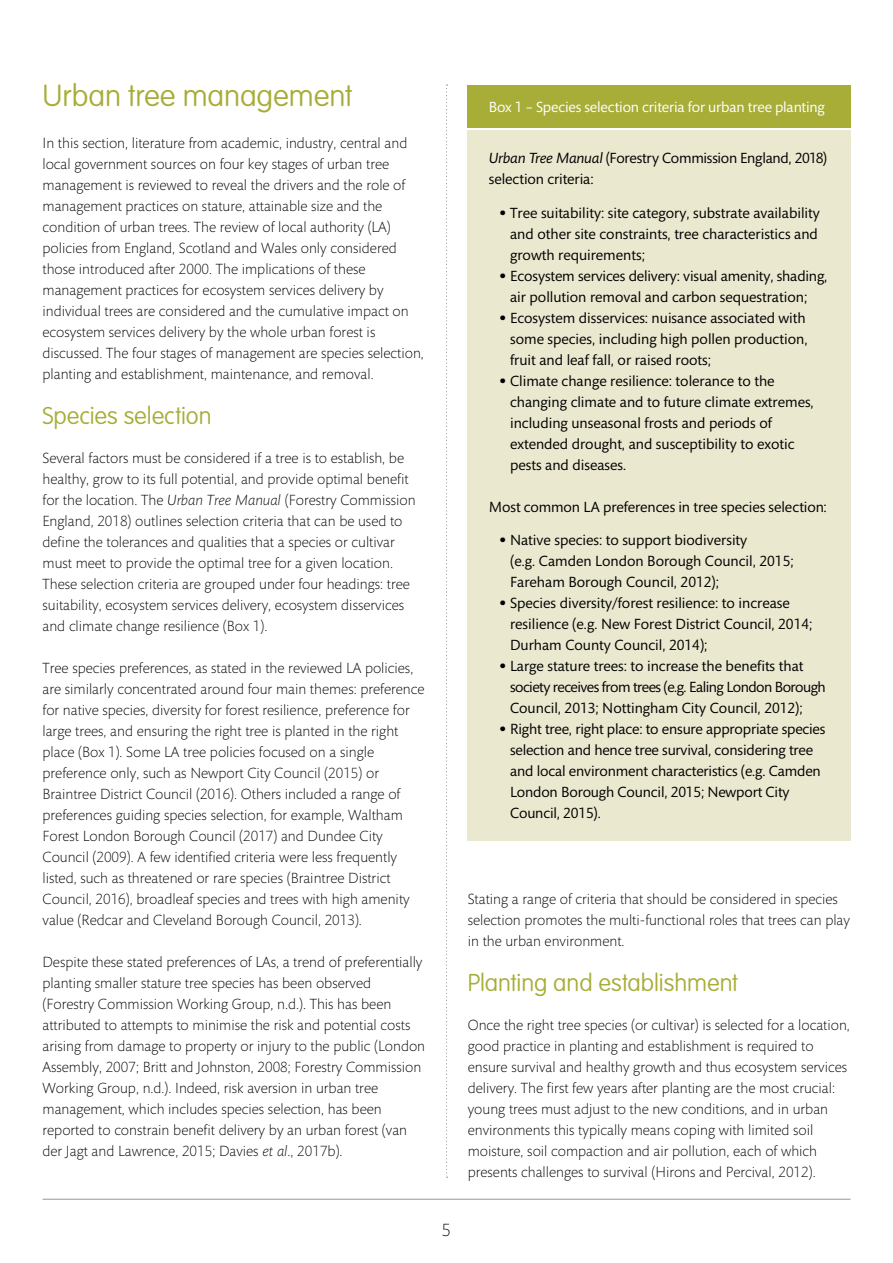
<style>
.page{position:relative;width:893px;height:1263px;background:#fff}
.page>*{position:absolute;margin:0;border:0;box-sizing:border-box;transform-origin:0 0}
.fc-h1{font:300 30px "VAG Rounded Next";letter-spacing:-.005em;color:#a7ad37}
.fc-h2{font:300 24px "VAG Rounded Next";color:#a7ad37}
.fc-f-pg-number-centr{font:300 18px "Mundo Sans";color:#000}
.fc-b-body{font:300 15px/21px "Mundo Sans";color:#000}
.FC__Body{font:15px/21px "Mundo Sans";color:#000}
.t1{font:15px "Mundo Sans";letter-spacing:-.01em;color:#fff}
.s1{font-style:italic}
.s2{font-size:24px}
</style>
<div class="page">
<svg style="left:446px;top:84px;width:1px;height:1094px"></svg>
<hr style="left:43px;top:1199px;width:807px;height:1px;background:#939598">
<div style="left:468px;top:131px;width:383px;height:710px;background:#eae8cf"></div>
<div style="left:468px;top:85px;width:383px;height:43px;background:#a7ad37"></div>
<p class="fc-h1" style="left:43px;top:78px;width:311px">Urban tree management</p>
<p class="fc-b-body" style="left:43px;top:133px;width:383px">In this section, literature from academic, industry, central and local government sources on four key stages of urban tree management is reviewed to reveal the drivers and the role of management practices on stature, attainable size and the condition of urban trees. The review of local authority (LA) policies from England, Scotland and Wales only considered those introduced after 2000. The implications of these management practices for ecosystem services delivery by individual trees are considered and the cumulative impact on ecosystem services delivery by the whole urban forest is discussed. The four stages of management are species selection, planting and establishment, maintenance, and removal.</p>
<p class="fc-h2" style="left:43px;top:402px;width:171px">Species selection</p>
<p class="fc-b-body" style="left:43px;top:448px;width:375px">Several factors must be considered if a tree is to establish, be healthy, grow to its full potential, and provide optimal benefit for the location. The <span class="s1">Urban Tree Manual</span> (Forestry Commission England, 2018) outlines selection criteria that can be used to define the tolerances and qualities that a species or cultivar must meet to provide the optimal tree for a given location.<br>These selection criteria are grouped under four headings: tree suitability, ecosystem services delivery, ecosystem disservices and climate change resilience (Box 1).</p>
<p class="fc-b-body" style="left:43px;top:658px;width:384px">Tree species preferences, as stated in the reviewed LA policies, are similarly concentrated around four main themes: preference for native species, diversity for forest resilience, preference for large trees, and ensuring the right tree is planted in the right place (Box 1). Some LA tree policies focused on a single preference only, such as Newport City Council (2015) or Braintree District Council (2016). Others included a range of preferences guiding species selection, for example, Waltham Forest London Borough Council (2017) and Dundee City Council (2009). A few identified criteria were less frequently listed, such as threatened or rare species (Braintree District Council, 2016), broadleaf species and trees with high amenity value (Redcar and Cleveland Borough Council, 2013).</p>
<p class="fc-b-body" style="left:43px;top:952px;width:384px">Despite these stated preferences of LAs, a trend of preferentially planting smaller stature tree species has been observed (Forestry Commission Working Group, n.d.). This has been attributed to attempts to minimise the risk and potential costs arising from damage to property or injury to the public (London Assembly, 2007; Britt and Johnston, 2008; Forestry Commission Working Group, n.d.). Indeed, risk aversion in urban tree management, which includes species selection, has been reported to constrain benefit delivery by an urban forest (van der Jagt and Lawrence, 2015; Davies <span class="s1">et al</span>., 2017b).</p>
<p class="t1" style="left:489px;top:99px;width:337px">Box 1 – Species selection criteria for urban tree planting</p>
<p class="FC__Body" style="left:489px;top:148px;width:340px"><span class="s1">Urban Tree Manual</span> (Forestry Commission England, 2018) selection criteria:</p>
<p class="FC__Body" style="left:510px;top:203px;width:311px;text-indent:-11px"><span class="s2">•</span> Tree suitability: site category, substrate availability and other site constraints, tree characteristics and growth requirements;</p>
<p class="FC__Body" style="left:510px;top:266px;width:319px;text-indent:-11px"><span class="s2">•</span> Ecosystem services delivery: visual amenity, shading, air pollution removal and carbon sequestration;</p>
<p class="FC__Body" style="left:510px;top:308px;width:299px;text-align:justify;text-indent:-11px"><span class="s2">•</span> Ecosystem disservices: nuisance associated with some species, including high pollen production, fruit and leaf fall, or raised roots;</p>
<p class="FC__Body" style="left:510px;top:371px;width:305px;text-indent:-11px"><span class="s2">•</span> Climate change resilience: tolerance to the changing climate and to future climate extremes, including unseasonal frosts and periods of extended drought, and susceptibility to exotic pests and diseases.</p>
<p class="FC__Body" style="left:489px;top:496px;width:339px">Most common LA preferences in tree species selection:</p>
<p class="FC__Body" style="left:510px;top:530px;width:285px;text-indent:-11px"><span class="s2">•</span> Native species: to support biodiversity<br>(e.g. Camden London Borough Council, 2015;<br>Fareham Borough Council, 2012);</p>
<p class="FC__Body" style="left:510px;top:593px;width:304px;text-indent:-11px"><span class="s2">•</span> Species diversity/forest resilience: to increase resilience (e.g. New Forest District Council, 2014;<br>Durham County Council, 2014);</p>
<p class="FC__Body" style="left:510px;top:656px;width:317px;text-indent:-11px"><span class="s2">•</span> Large stature trees: to increase the benefits that society receives from trees (e.g. Ealing London Borough<br>Council, 2013; Nottingham City Council, 2012);</p>
<p class="FC__Body" style="left:510px;top:719px;width:317px;text-indent:-11px"><span class="s2">•</span> Right tree, right place: to ensure appropriate species selection and hence tree survival, considering tree and local environment characteristics (e.g. Camden London Borough Council, 2015; Newport City Council, 2015).</p>
<p class="fc-f-pg-number-centr" style="left:442px;top:1221px;width:11px">5</p>
<p class="fc-b-body" style="left:468px;top:889px;width:384px">Stating a range of criteria that should be considered in species selection promotes the multi-functional roles that trees can play in the urban environment.</p>
<p class="fc-h2" style="left:468px;top:969px;width:272px">Planting and establishment</p>
<p class="fc-b-body" style="left:468px;top:1015px;width:384px">Once the right tree species (or cultivar) is selected for a location, good practice in planting and establishment is required to ensure survival and healthy growth and thus ecosystem services delivery. The first few years after planting are the most crucial: young trees must adjust to the new conditions, and in urban environments this typically means coping with limited soil moisture, soil compaction and air pollution, each of which presents challenges to survival (Hirons and Percival, 2012).</p>
</div>
